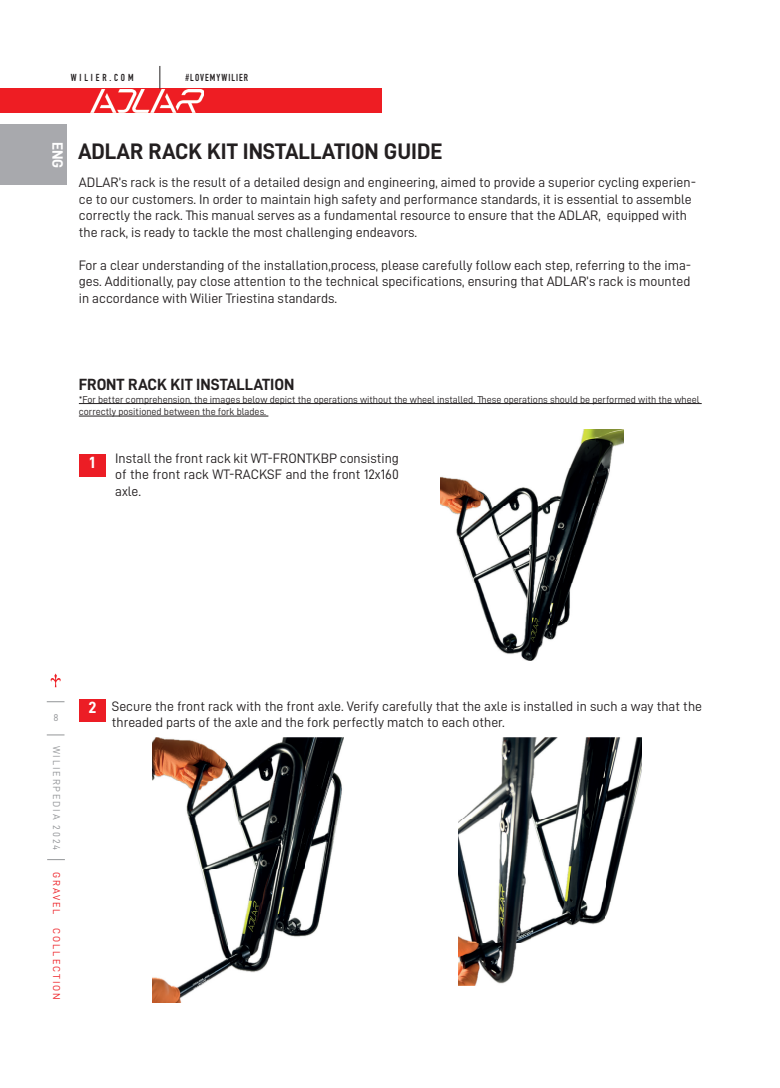
<style>
.page{position:relative;width:780px;height:1088px;background:#fff}
.page>*{position:absolute;margin:0;border:0;box-sizing:border-box;transform-origin:0 0}
.t1{font:22.5px "D DIN Bold";color:#231f20}
.t2{font:16.25px "D DIN Bold";color:#231f20}
.t3{font:16.25px "D DIN Bold";color:#fff}
.t4{font:15px "D DIN Bold";color:#fff}
.t5{font:13.75px/16.5px "D DIN";color:#231f20}
.t6{font:10px/12.5px "D DIN";color:#231f20}
.t7{font:10px "D DIN";letter-spacing:.19em;color:#939598}
.t8{font:10px "D DIN";letter-spacing:.19em;color:#ee1d23}
.t9{font:10px "DIN Engschrift Std";letter-spacing:.105em;color:#231f20}
.t10{font:10px "DIN Engschrift Std";letter-spacing:.285em;color:#231f20}
</style>
<div class="page">
<div style="left:0;top:124px;width:67px;height:60px;background:#a8a9ad"></div>
<hr style="left:79px;top:403px;width:622px;height:1px;background:#231f20">
<hr style="left:79px;top:416px;width:189px;height:1px;background:#231f20">
<img style="left:440px;top:430px;width:184px;height:230px">
<img style="left:458px;top:737px;width:183px;height:248px">
<img style="left:152px;top:737px;width:191px;height:266px">
<div style="left:79px;top:454px;width:27px;height:22px;background:#ec1d25"></div>
<div style="left:79px;top:699px;width:27px;height:22px;background:#ec1d25"></div>
<div style="left:0;top:88px;width:381px;height:24px;background:#ee1d23"></div>
<svg style="left:159px;top:66px;width:1px;height:23px"></svg>
<svg style="left:47px;top:859px;width:18px;height:1px"></svg>
<svg style="left:47px;top:734px;width:17px;height:1px"></svg>
<svg style="left:47px;top:701px;width:17px;height:1px"></svg>
<svg style="left:50px;top:673px;width:11px;height:14px"></svg>
<img style="left:90px;top:90px;width:114px;height:22px">
<p class="t10" style="left:71px;top:71px;width:64px">WILIER.COM</p>
<p class="t9" style="left:185px;top:71px;width:64px">#LOVEMYWILIER</p>
<p class="t4" style="left:66px;top:142px;width:28px;rotate:90deg">ENG</p>
<h1 class="t1" style="left:78px;top:139px;width:366px">ADLAR RACK KIT INSTALLATION GUIDE</h1>
<p class="t5" style="left:79px;top:174px;width:618px">ADLAR’s rack is the result of a detailed design and engineering, aimed to provide a superior cycling experien&shy;ce to our customers. In order to maintain high safety and performance standards, it is essential to assemble correctly the rack. This manual serves as a fundamental resource to ensure that the ADLAR, equipped with the rack, is ready to tackle the most challenging endeavors.</p>
<p class="t5" style="left:79px;top:257px;width:614px;text-align:justify">For a clear understanding of the installation,process, please carefully follow each step, referring to the ima&shy;ges. Additionally, pay close attention to the technical specifications, ensuring that ADLAR’s rack is mounted in accordance with Wilier Triestina standards.</p>
<p class="t2" style="left:79px;top:375px;width:217px">FRONT RACK KIT INSTALLATION</p>
<p class="t6" style="left:79px;top:393px;width:622px">*For better comprehension, the images below depict the operations without the wheel installed. These operations should be performed with the wheel correctly positioned between the fork blades.</p>
<p class="t5" style="left:115px;top:450px;width:285px;text-align:justify">Install the front rack kit WT-FRONTKBP consisting of the front rack WT-RACKSF and the front 12x160 axle.</p>
<p class="t3" style="left:89px;top:453px;width:7px">1</p>
<p class="t7" style="left:53px;top:712px;width:7px">8</p>
<p class="t7" style="left:62px;top:745px;width:106px;rotate:90deg">WILIERPEDIA 2024</p>
<p class="t8" style="left:62px;top:872px;width:44px;rotate:90deg">GRAVEL</p>
<p class="t8" style="left:62px;top:928px;width:72px;rotate:90deg">COLLECTION</p>
<p class="t3" style="left:88px;top:698px;width:10px">2</p>
<p class="t5" style="left:112px;top:698px;width:591px">Secure the front rack with the front axle. Verify carefully that the axle is installed in such a way that the threaded parts of the axle and the fork perfectly match to each other.</p>
</div>
